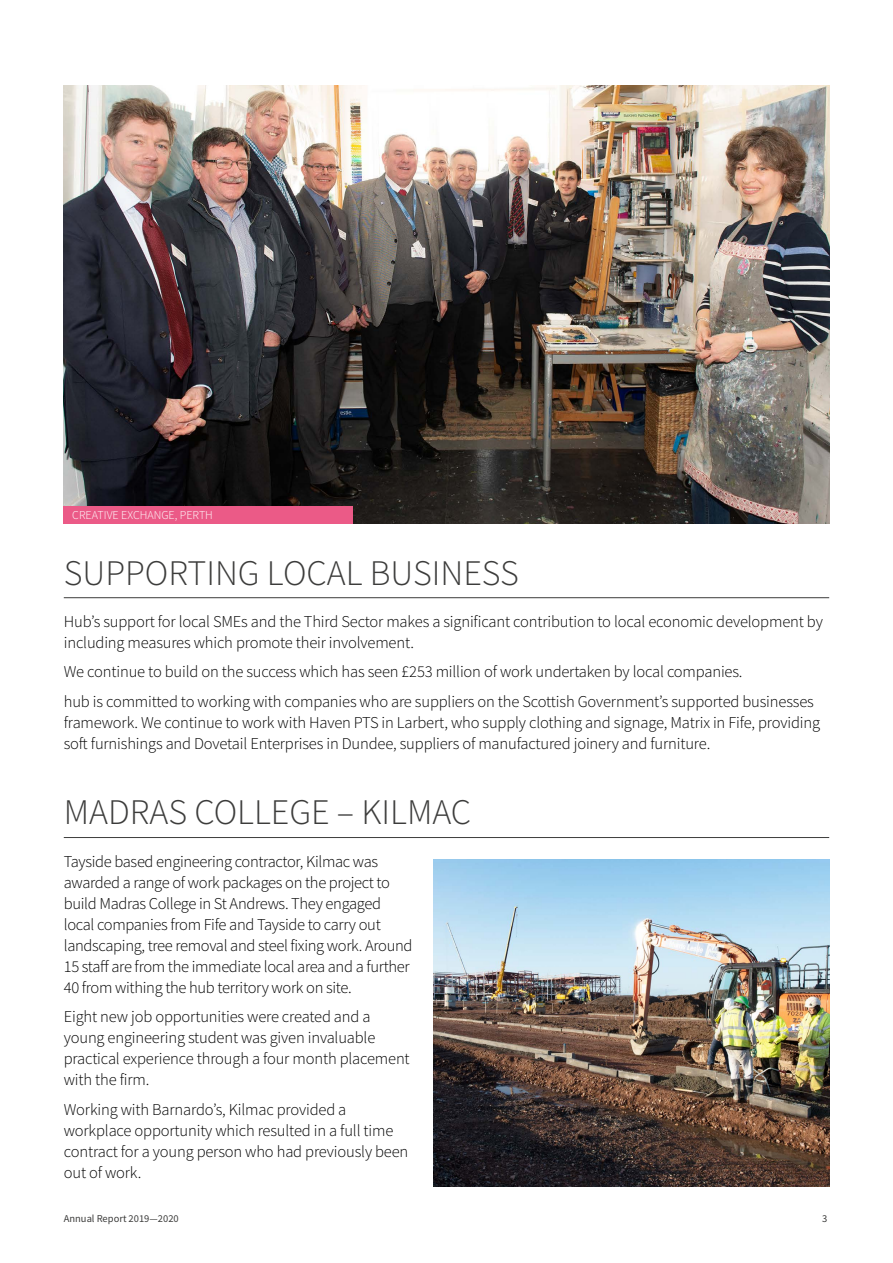
<style>
.page{position:relative;width:893px;height:1263px;background:#fff}
.page>*{position:absolute;margin:0;border:0;box-sizing:border-box;transform-origin:0 0}
.t1{font:300 36px "Source Sans Pro";color:#3c3c3b}
.t2{font:300 16.5px/21px "Source Sans Pro";letter-spacing:-.01em;color:#000}
.t3{font:300 12px "Source Sans Pro";color:#fff}
.t4{font:10.5px "Source Sans Pro";color:#3c3c3b}
</style>
<div class="page">
<hr style="left:64px;top:597px;width:765px;height:1px;background:#3c3c3b">
<hr style="left:64px;top:837px;width:765px;height:1px;background:#3c3c3b">
<img style="left:64px;top:85px;width:765px;height:438px">
<div style="left:64px;top:506px;width:289px;height:17px;background:#eb5a87"></div>
<img style="left:434px;top:859px;width:395px;height:327px">
<p class="t3" style="left:72px;top:508px;width:142px">CREATIVE EXCHANGE, PERTH</p>
<h1 class="t1" style="left:64px;top:550px;width:457px">SUPPORTING LOCAL BUSINESS</h1>
<p class="t2" style="left:64px;top:611px;width:761px">Hub’s support for local SMEs and the Third Sector makes a significant contribution to local economic development by including measures which promote their involvement.</p>
<p class="t2" style="left:64px;top:657px;width:752px;line-height:29.5px">We continue to build on the success which has seen £253 million of work undertaken by local companies.<br>hub is committed to working with companies who are suppliers on the Scottish Government’s supported businesses</p>
<p class="t2" style="left:64px;top:712px;width:758px">framework. We continue to work with Haven PTS in Larbert, who supply clothing and signage, Matrix in Fife, providing soft furnishings and Dovetail Enterprises in Dundee, suppliers of manufactured joinery and furniture.</p>
<h1 class="t1" style="left:64px;top:790px;width:409px">MADRAS COLLEGE – KILMAC</h1>
<p class="t2" style="left:64px;top:851px;width:350px">Tayside based engineering contractor, Kilmac was awarded a range of work packages on the project to build Madras College in St Andrews. They engaged local companies from Fife and Tayside to carry out landscaping, tree removal and steel fixing work. Around 15 staff are from the immediate local area and a further 40 from withing the hub territory work on site.</p>
<p class="t2" style="left:64px;top:1006px;width:347px">Eight new job opportunities were created and a young engineering student was given invaluable practical experience through a four month placement with the firm.</p>
<p class="t2" style="left:64px;top:1098px;width:346px">Working with Barnardo’s, Kilmac provided a workplace opportunity which resulted in a full time contract for a young person who had previously been out of work.</p>
<p class="t4" style="left:64px;top:1212px;width:117px">Annual Report 2019—2020</p>
<p class="t4" style="left:822px;top:1212px;width:7px">3</p>
</div>
